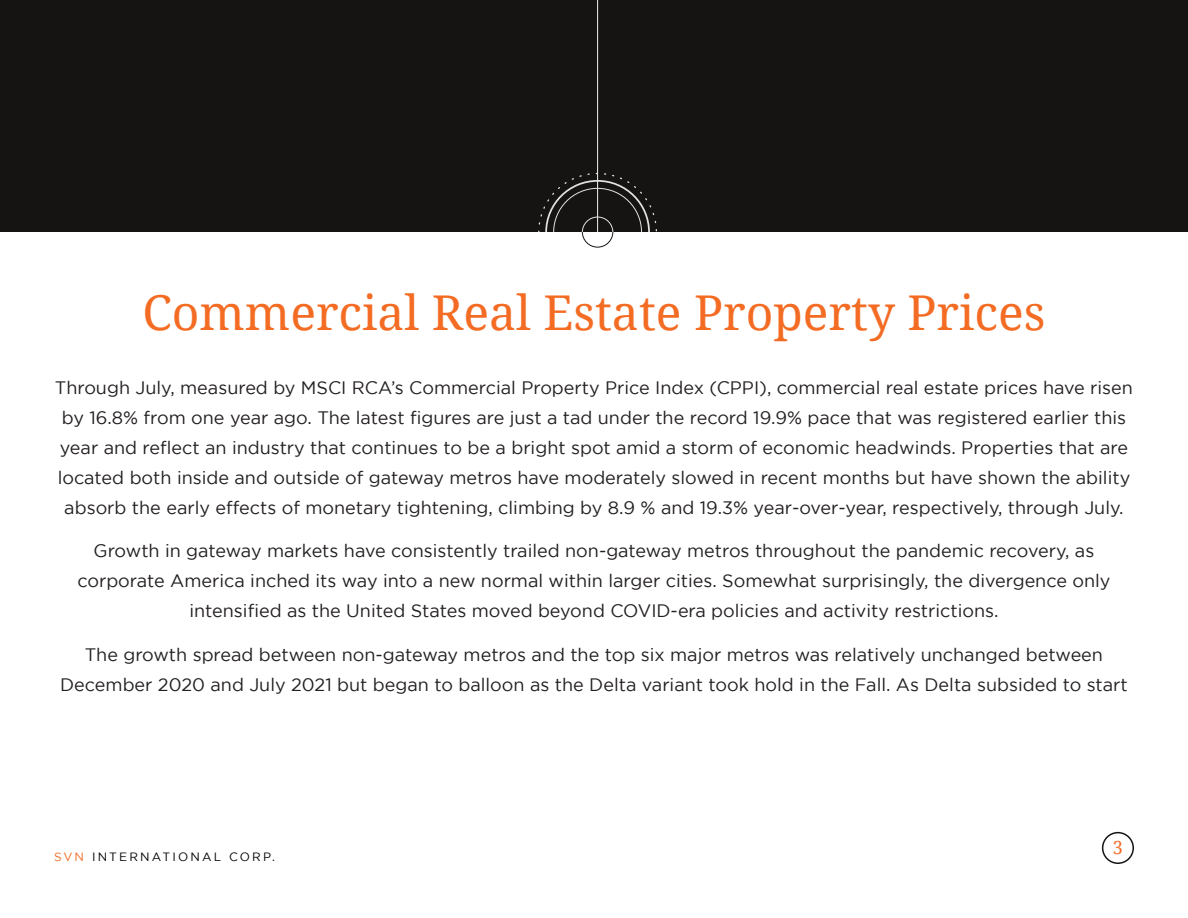
<style>
.page{position:relative;width:1188px;height:918px;background:#fff}
.page>*{position:absolute;margin:0;border:0;box-sizing:border-box;transform-origin:0 0}
.chapter_heads{font:48px "Noto Serif";color:#f46c24}
.Ebook_body{font:18px/30px "Gotham";color:#231f20;text-align:center}
.t1{font:18px "Noto Serif";color:#f26b26}
.Ebook_subtitle{font:12px "Gotham";letter-spacing:.18em;color:#000}
.s1{color:#f46c24}
</style>
<div class="page">
<div style="left:1102px;top:832px;width:32px;height:32px;border:2px solid #151413;border-radius:50%"></div>
<div style="left:0;top:0;width:1188px;height:232px;background:#151413"></div>
<hr style="left:597px;top:0;width:1px;height:232px;background:#f0f1f1">
<svg style="left:538px;top:172px;width:119px;height:76px"></svg>
<p class="chapter_heads" style="left:142px;top:279px;width:905px">Commercial Real Estate Property Prices</p>
<p class="Ebook_body" style="left:55px;top:372px;width:1080px">Through July, measured by MSCI RCA’s Commercial Property Price Index (CPPI), commercial real estate prices have risen by 16.8% from one year ago. The latest figures are just a tad under the record 19.9% pace that was registered earlier this year and reflect an industry that continues to be a bright spot amid a storm of economic headwinds. Properties that are located both inside and outside of gateway metros have moderately slowed in recent months but have shown the ability absorb the early effects of monetary tightening, climbing by 8.9 % and 19.3% year-over-year, respectively, through July.</p>
<p class="Ebook_body" style="left:77px;top:536px;width:1035px">Growth in gateway markets have consistently trailed non-gateway metros throughout the pandemic recovery, as corporate America inched its way into a new normal within larger cities. Somewhat surprisingly, the divergence only intensified as the United States moved beyond COVID-era policies and activity restrictions.</p>
<p class="Ebook_body" style="left:60px;top:639px;width:1069px">The growth spread between non-gateway metros and the top six major metros was relatively unchanged between<br>December 2020 and July 2021 but began to balloon as the Delta variant took hold in the Fall. As Delta subsided to start</p>
<p class="Ebook_subtitle" style="left:54px;top:850px;width:222px"><span class="s1">SVN</span> INTERNATIONAL CORP.</p>
<p class="t1" style="left:1113px;top:836px;width:12px">3</p>
</div>
